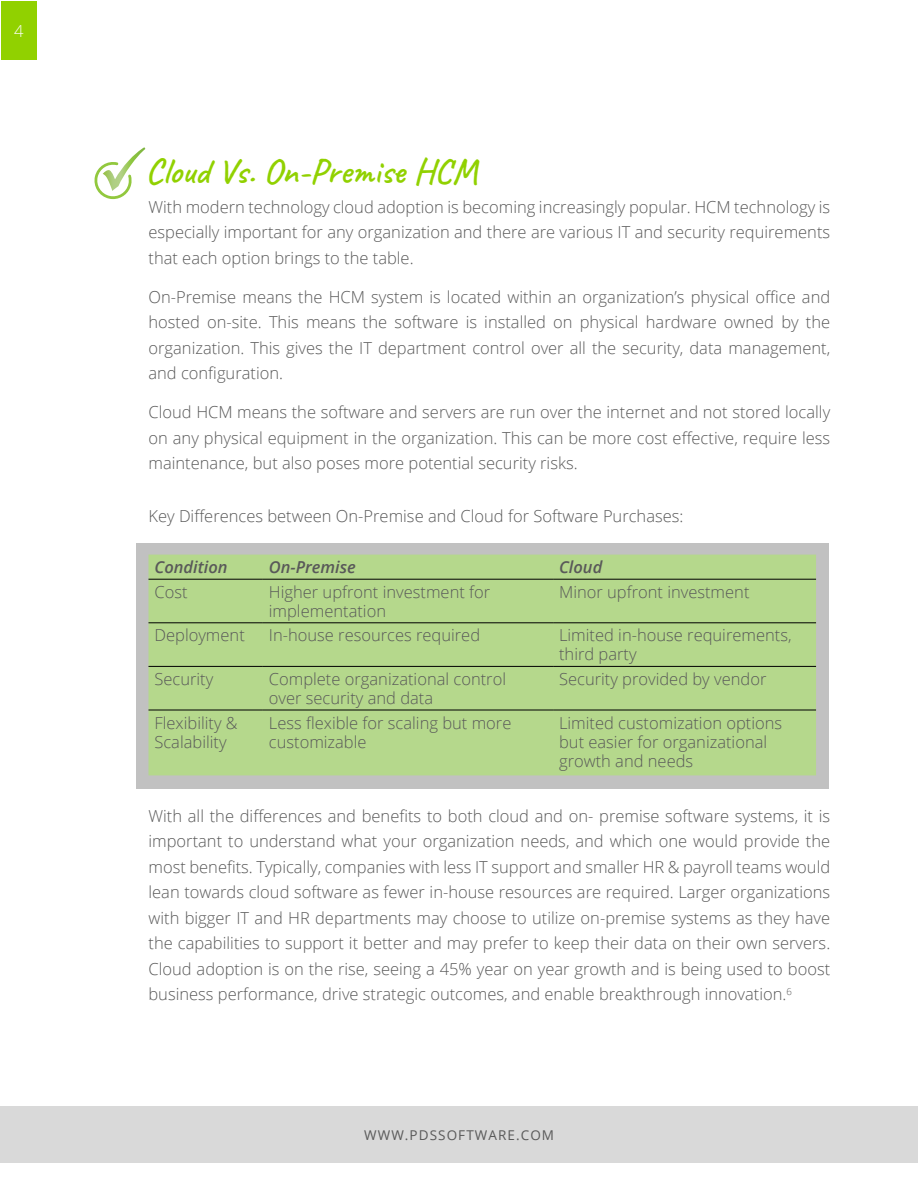
<style>
.page{position:relative;width:918px;height:1188px;background:#fff}
.page>*{position:absolute;margin:0;border:0;box-sizing:border-box;transform-origin:0 0}
.t1{font:600 36px "Caveat";color:#91d100}
.t2{font:300 16.5px/25.5px "Open Sans";color:#595959}
.t3{font:italic 600 16.5px "Open Sans";color:#595959}
.t4{font:300 16.5px "Open Sans";color:#fff}
.t5{font:13.5px "Open Sans";letter-spacing:.08em;color:#595959}
</style>
<div class="page">
<div style="left:136px;top:543px;width:692px;height:246px;background:#c1c1c1"></div>
<div style="left:0;top:1106px;width:918px;height:57px;background:#d9d9d9"></div>
<div style="left:1px;top:1px;width:35px;height:59px;background:#91d100"></div>
<svg style="left:94px;top:147px;width:51px;height:52px"></svg>
<div style="left:148px;top:555px;width:668px;height:220px;background:#b5d88c"></div>
<hr style="left:148px;top:579px;width:115px;height:1px;background:#000">
<hr style="left:263px;top:579px;width:290px;height:1px;background:#000">
<hr style="left:553px;top:579px;width:263px;height:1px;background:#000">
<hr style="left:148px;top:623px;width:115px;height:1px;background:#000">
<hr style="left:263px;top:623px;width:290px;height:1px;background:#000">
<hr style="left:553px;top:623px;width:263px;height:1px;background:#000">
<hr style="left:148px;top:666px;width:115px;height:1px;background:#000">
<hr style="left:263px;top:666px;width:290px;height:1px;background:#000">
<hr style="left:553px;top:666px;width:263px;height:1px;background:#000">
<hr style="left:148px;top:710px;width:115px;height:1px;background:#000">
<hr style="left:263px;top:710px;width:290px;height:1px;background:#000">
<hr style="left:553px;top:710px;width:263px;height:1px;background:#000">
<p class="t4" style="left:14px;top:20px;width:11px">4</p>
<h1 class="t1" style="left:145px;top:148px;width:334px">Cloud Vs. On-Premise HCM</h1>
<p class="t2" style="left:148px;top:193px;width:683px;text-align:justify">With modern technology cloud adoption is becoming increasingly popular. HCM technology is especially important for any organization and there are various IT and security requirements that each option brings to the table.</p>
<p class="t2" style="left:148px;top:283px;width:683px;text-align:justify">On-Premise means the HCM system is located within an organization’s physical office and hosted on-site. This means the software is installed on physical hardware owned by the organization. This gives the IT department control over all the security, data management, and configuration.</p>
<p class="t2" style="left:148px;top:399px;width:683px;text-align:justify">Cloud HCM means the software and servers are run over the internet and not stored locally on any physical equipment in the organization. This can be more cost effective, require less maintenance, but also poses more potential security risks.</p>
<p class="t2" style="left:148px;top:502px;width:536px">Key Differences between On-Premise and Cloud for Software Purchases:</p>
<p class="t3" style="left:154px;top:556px;width:75px">Condition</p>
<p class="t3" style="left:269px;top:556px;width:89px">On-Premise</p>
<p class="t3" style="left:559px;top:556px;width:45px">Cloud</p>
<p class="t2" style="left:154px;top:579px;width:35px">Cost</p>
<p class="t2" style="left:269px;top:582px;width:223px;line-height:19px">Higher upfront investment for implementation</p>
<p class="t2" style="left:559px;top:579px;width:192px">Minor upfront investment</p>
<p class="t2" style="left:154px;top:622px;width:92px">Deployment</p>
<p class="t2" style="left:269px;top:622px;width:213px">In-house resources required</p>
<p class="t2" style="left:559px;top:626px;width:234px;line-height:18.9px">Limited in-house requirements, third party</p>
<p class="t2" style="left:154px;top:666px;width:60px">Security</p>
<p class="t2" style="left:269px;top:669px;width:239px;line-height:18.9px">Complete organizational control over security and data</p>
<p class="t2" style="left:559px;top:666px;width:209px">Security provided by vendor</p>
<p class="t2" style="left:154px;top:713px;width:85px;line-height:19px">Flexibility &amp;<br>Scalability</p>
<p class="t2" style="left:269px;top:713px;width:244px;line-height:19px">Less flexible for scaling but more customizable</p>
<p class="t2" style="left:559px;top:713px;width:225px;line-height:18.9px">Limited customization options but easier for organizational growth and needs</p>
<p class="t2" style="left:149px;top:803px;width:683px;text-align:justify">With all the differences and benefits to both cloud and on- premise software systems, it is important to understand what your organization needs, and which one would provide the most benefits. Typically, companies with less IT support and smaller HR &amp; payroll teams would lean towards cloud software as fewer in-house resources are required. Larger organizations with bigger IT and HR departments may choose to utilize on-premise systems as they have the capabilities to support it better and may prefer to keep their data on their own servers.<br>Cloud adoption is on the rise, seeing a 45% year on year growth and is being used to boost business performance, drive strategic outcomes, and enable breakthrough innovation.<sup>6</sup></p>
<p class="t5" style="left:364px;top:1126px;width:191px">WWW.PDSSOFTWARE.COM</p>
</div>
